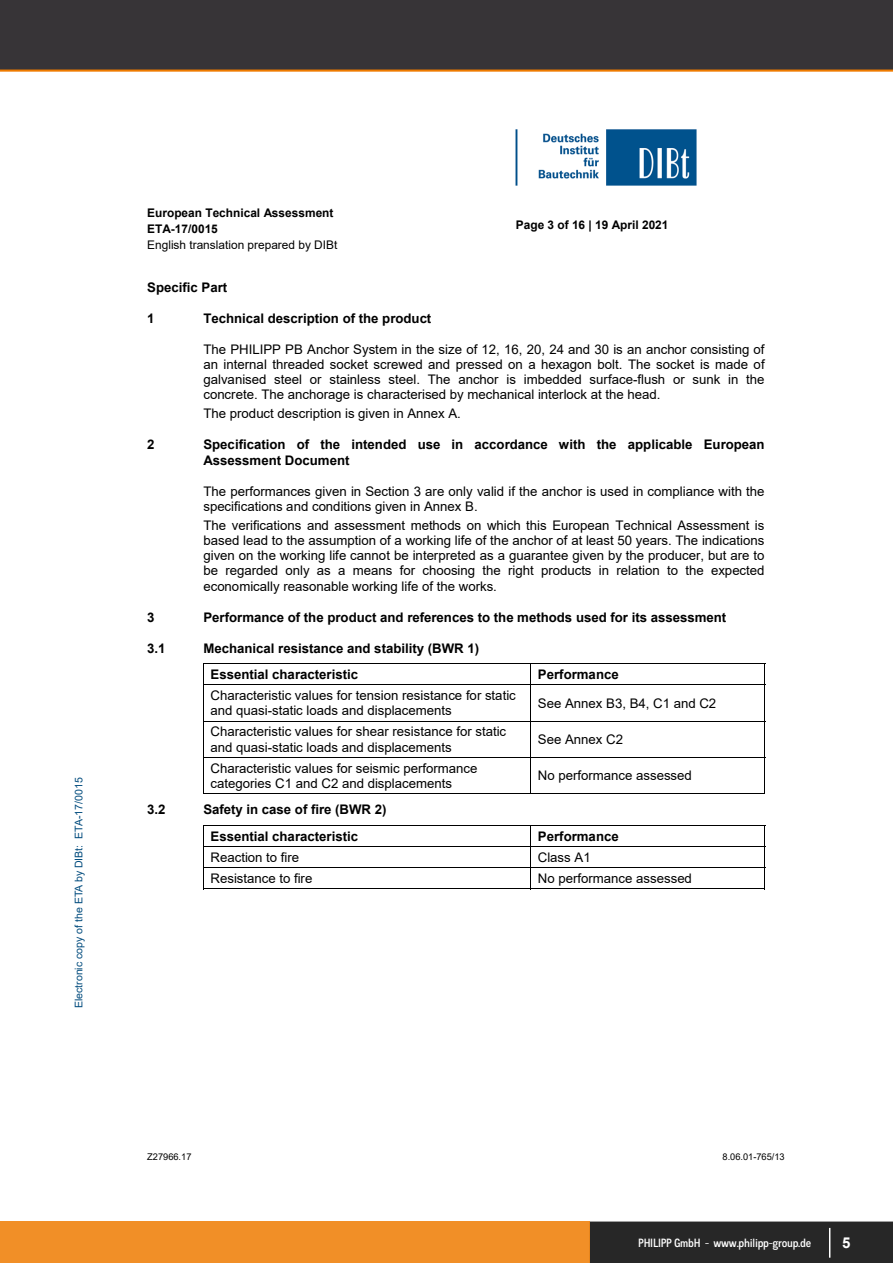
<style>
.page{position:relative;width:893px;height:1263px;background:#fff}
.page>*{position:absolute;margin:0;border:0;box-sizing:border-box;transform-origin:0 0}
.t1{font:700 15px "Arial";color:#fff}
.t2{font:13.2px/15.1px "Arial";color:#000}
.t3{font:700 13.2px/26.4px "Arial";color:#000}
.t4{font:500 12px "CA Normal";letter-spacing:-.02em;color:#fff}
.t5{font:700 11.85px/15.9px "Arial";color:#000}
.t6{font:11.85px "Arial";color:#000}
.t7{font:10.5px "Arial";color:#004b7d}
.t8{font:9.3px "Arial";color:#000}
</style>
<div class="page">
<div style="left:0;top:0;width:893px;height:71px;background:#373437"></div>
<div style="left:590px;top:1221px;width:303px;height:42px;background:#272727"></div>
<div style="left:0;top:1221px;width:590px;height:42px;background:#f18f27"></div>
<hr style="left:0;top:70px;width:893px;height:2px;background:#ef7b00">
<hr style="left:829px;top:1228px;width:1px;height:30px;background:#fff">
<hr style="left:203px;top:663px;width:562px;height:1px;background:#000">
<svg style="left:203px;top:664px;width:1px;height:20px"></svg>
<svg style="left:530px;top:664px;width:1px;height:20px"></svg>
<svg style="left:764px;top:664px;width:1px;height:20px"></svg>
<hr style="left:203px;top:684px;width:562px;height:1px;background:#000">
<hr style="left:203px;top:685px;width:1px;height:36px;background:#000">
<hr style="left:530px;top:685px;width:1px;height:36px;background:#000">
<hr style="left:764px;top:685px;width:1px;height:36px;background:#000">
<hr style="left:203px;top:721px;width:562px;height:1px;background:#000">
<hr style="left:203px;top:721px;width:1px;height:36px;background:#000">
<hr style="left:530px;top:721px;width:1px;height:36px;background:#000">
<hr style="left:764px;top:721px;width:1px;height:36px;background:#000">
<hr style="left:203px;top:757px;width:562px;height:1px;background:#000">
<hr style="left:203px;top:758px;width:1px;height:36px;background:#000">
<hr style="left:203px;top:793px;width:327px;height:1px;background:#000">
<hr style="left:530px;top:758px;width:1px;height:36px;background:#000">
<hr style="left:531px;top:793px;width:233px;height:1px;background:#000">
<hr style="left:764px;top:758px;width:1px;height:36px;background:#000">
<hr style="left:203px;top:825px;width:562px;height:1px;background:#000">
<hr style="left:203px;top:846px;width:562px;height:1px;background:#000">
<hr style="left:203px;top:867px;width:562px;height:1px;background:#000">
<svg style="left:203px;top:826px;width:1px;height:62px"></svg>
<hr style="left:203px;top:888px;width:327px;height:1px;background:#000">
<svg style="left:530px;top:826px;width:1px;height:63px"></svg>
<hr style="left:531px;top:888px;width:233px;height:1px;background:#000">
<svg style="left:764px;top:826px;width:1px;height:63px"></svg>
<p class="t7" style="left:72px;top:1008px;width:232px;rotate:-90deg">Electronic copy of the ETA by DIBt: ETA-17/0015</p>
<p class="t5" style="left:147px;top:205px;width:188px">European Technical Assessment<br>ETA-17/0015</p>
<p class="t6" style="left:147px;top:237px;width:192px">English translation prepared by DIBt</p>
<p class="t5" style="left:516px;top:217px;width:154px">Page 3 of 16 | 19 April 2021</p>
<p class="t3" style="left:147px;top:274px;width:81px">Specific Part</p>
<p class="t3" style="left:147px;top:305px;width:9px">1</p>
<p class="t3" style="left:203px;top:305px;width:229px">Technical description of the product</p>
<p class="t2" style="left:203px;top:341px;width:563px;text-align:justify">The PHILIPP PB Anchor System in the size of 12, 16, 20, 24 and 30 is an anchor consisting of an internal threaded socket screwed and pressed on a hexagon bolt. The socket is made of galvanised steel or stainless steel. The anchor is imbedded surface-flush or sunk in the concrete. The anchorage is characterised by mechanical interlock at the head.</p>
<p class="t2" style="left:203px;top:406px;width:259px">The product description is given in Annex A.</p>
<p class="t3" style="left:147px;top:432px;width:9px">2</p>
<p class="t3" style="left:203px;top:437px;width:563px;line-height:15.1px">Specification of the intended use in accordance with the applicable European<br>Assessment Document</p>
<p class="t2" style="left:203px;top:483px;width:563px">The performances given in Section 3 are only valid if the anchor is used in compliance with the specifications and conditions given in Annex B.</p>
<p class="t2" style="left:203px;top:518px;width:563px;text-align:justify">The verifications and assessment methods on which this European Technical Assessment is based lead to the assumption of a working life of the anchor of at least 50 years. The indications given on the working life cannot be interpreted as a guarantee given by the producer, but are to be regarded only as a means for choosing the right products in relation to the expected economically reasonable working life of the works.</p>
<p class="t3" style="left:147px;top:604px;width:9px">3</p>
<p class="t3" style="left:203px;top:604px;width:524px">Performance of the product and references to the methods used for its assessment</p>
<p class="t3" style="left:147px;top:635px;width:20px">3.1</p>
<p class="t3" style="left:211px;top:635px;width:270px;text-indent:-7px">Mechanical resistance and stability (BWR 1)<br>Essential characteristic</p>
<p class="t3" style="left:538px;top:661px;width:82px">Performance</p>
<p class="t2" style="left:211px;top:688px;width:307px">Characteristic values for tension resistance for static and quasi-static loads and displacements</p>
<p class="t2" style="left:538px;top:695px;width:180px">See Annex B3, B4, C1 and C2</p>
<p class="t2" style="left:211px;top:724px;width:297px">Characteristic values for shear resistance for static and quasi-static loads and displacements</p>
<p class="t2" style="left:538px;top:732px;width:87px">See Annex C2</p>
<p class="t2" style="left:211px;top:760px;width:269px">Characteristic values for seismic performance categories C1 and C2 and displacements</p>
<p class="t2" style="left:538px;top:768px;width:156px">No performance assessed</p>
<p class="t3" style="left:147px;top:797px;width:20px">3.2</p>
<p class="t3" style="left:211px;top:797px;width:178px;text-indent:-7px">Safety in case of fire (BWR 2)<br>Essential characteristic</p>
<p class="t3" style="left:538px;top:823px;width:82px">Performance</p>
<p class="t2" style="left:211px;top:850px;width:90px">Reaction to fire</p>
<p class="t2" style="left:538px;top:850px;width:54px">Class A1</p>
<p class="t2" style="left:211px;top:871px;width:103px">Resistance to fire</p>
<p class="t2" style="left:538px;top:871px;width:156px">No performance assessed</p>
<p class="t8" style="left:147px;top:1150px;width:46px">Z27966.17</p>
<p class="t8" style="left:722px;top:1150px;width:64px">8.06.01-765/13</p>
<p class="t4" style="left:638px;top:1235px;width:174px">PHILIPP GmbH - www.philipp-group.de</p>
<p class="t1" style="left:842px;top:1232px;width:10px">5</p>
</div>
